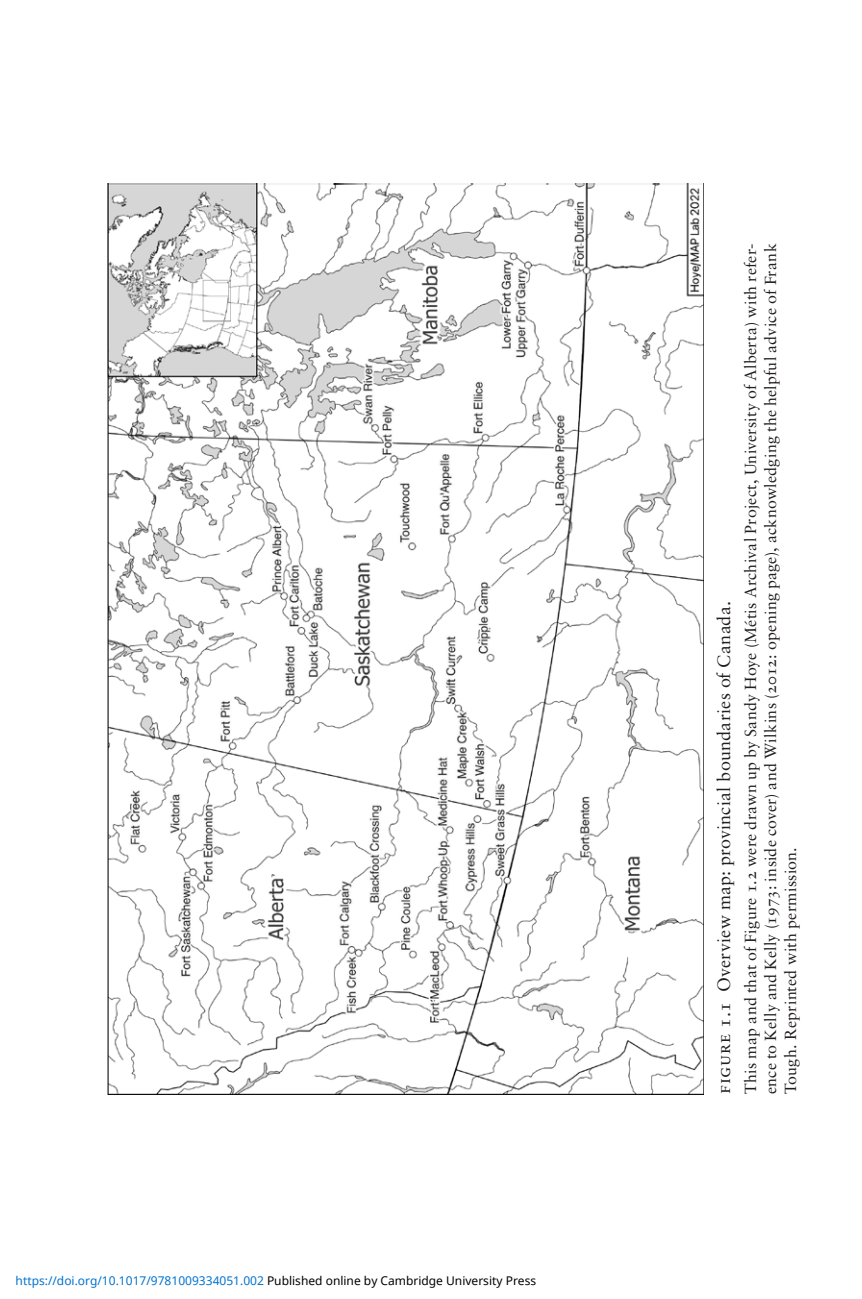
<style>
.page{position:relative;width:862px;height:1299px;background:#fff}
.page>*{position:absolute;margin:0;border:0;box-sizing:border-box;transform-origin:0 0}
.capt{font:18px "Sabon LT Std";letter-spacing:.02em;color:#231f20}
.Fig_SRC{font:16px/20px "Sabon LT Std";letter-spacing:.015em;color:#231f20;text-align:justify}
.t1{font:12px "Noto Sans";color:#0172cf}
.s1{color:#000}
</style>
<div class="page">
<img style="left:108px;top:183px;width:595px;height:911px">
<p class="t1" style="left:16px;top:1271px;width:522px">https://doi.org/10.1017/9781009334051.002 <span class="s1">Published online by Cambridge University Press</span></p>
<p class="capt" style="left:713px;top:1094px;width:495px;rotate:-90deg">Figure 1.1 Overview map: provincial boundaries of Canada.</p>
<p class="Fig_SRC" style="left:740px;top:1094px;width:852px;rotate:-90deg">This map and that of Figure 1.2 were drawn up by Sandy Hoye (Métis Archival Project, University of Alberta) with refer&shy;ence to Kelly and Kelly (1973: inside cover) and Wilkins (2012: opening page), acknowledging the helpful advice of Frank Tough. Reprinted with permission.</p>
</div>
